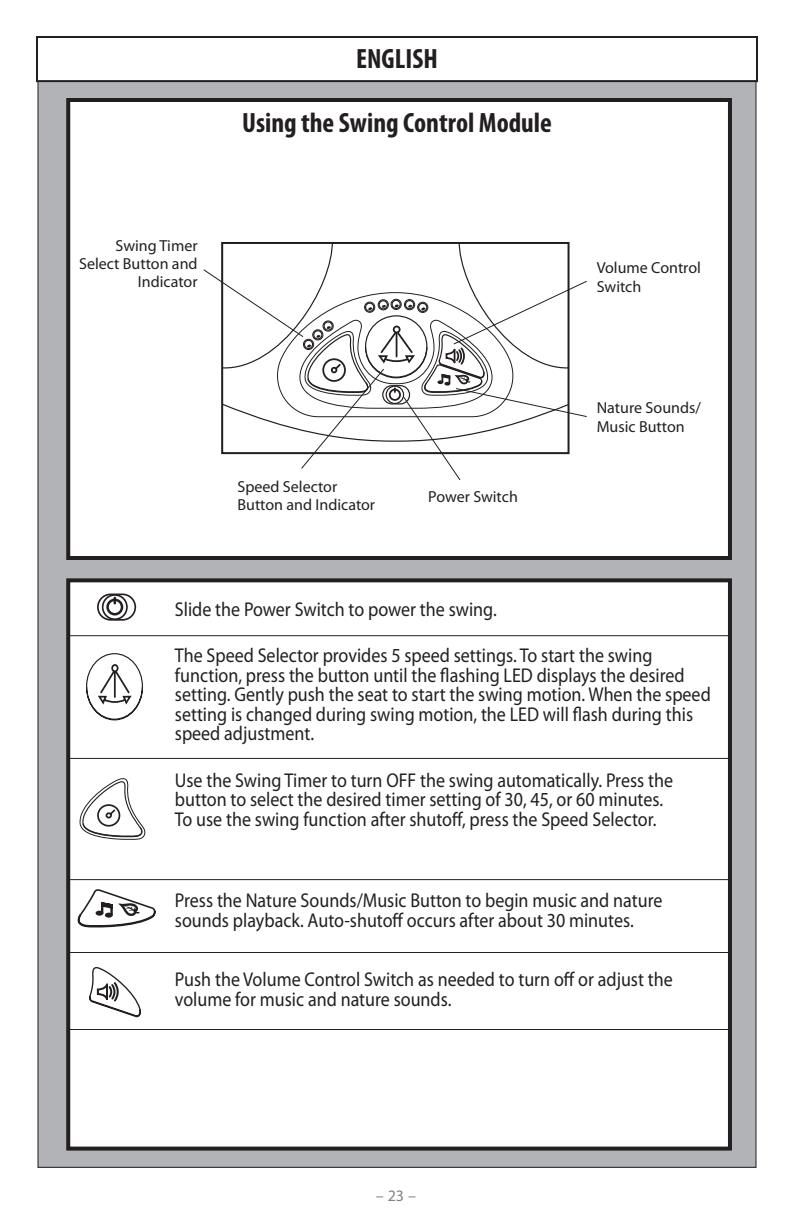
<style>
.page{position:relative;width:792px;height:1224px;background:#fff}
.page>*{position:absolute;margin:0;border:0;box-sizing:border-box;transform-origin:0 0}
.ParaTitle12ptC{font:700 condensed 28px "Myriad Pro";color:#231f20}
.Body_Copy{font:20px/19.6px "Myriad Pro";color:#231f20;scale:.9 1}
.ParaFig8ptL{font:16px/18px "Myriad Pro";color:#231f20}
.t1{font:16px "Myriad Pro";color:#808285}
</style>
<div class="page">
<div style="left:38px;top:39px;width:718px;height:1128px;background:#b2b3b7"></div>
<div style="left:68px;top:100px;width:662px;height:458px;background:#fff"></div>
<div style="left:66px;top:98px;width:666px;height:462px;border:4px solid #231f20"></div>
<div style="left:68px;top:580px;width:662px;height:569px;background:#fff"></div>
<div style="left:66px;top:578px;width:666px;height:573px;border:4px solid #231f20"></div>
<svg style="left:203px;top:243px;width:384px;height:238px"></svg>
<div style="left:102px;top:594px;width:26px;height:26px;border:2px solid #231f20;border-radius:50%"></div>
<div style="left:106px;top:599px;width:17px;height:17px;border:3px solid #231f20;border-radius:50%"></div>
<div style="left:97px;top:594px;width:39px;height:27px;border:2px solid #231f20;border-radius:13px"></div>
<svg style="left:86px;top:653px;width:57px;height:68px"></svg>
<svg style="left:76px;top:778px;width:81px;height:150px"></svg>
<svg style="left:89px;top:967px;width:52px;height:51px"></svg>
<div style="left:37px;top:37px;width:720px;height:44px;background:#fff"></div>
<div style="left:36px;top:36px;width:722px;height:46px;border:2px solid #231f20"></div>
<hr style="left:67px;top:635px;width:662px;height:1px;background:#231f20">
<hr style="left:67px;top:758px;width:662px;height:1px;background:#231f20">
<hr style="left:67px;top:879px;width:662px;height:1px;background:#231f20">
<hr style="left:67px;top:952px;width:662px;height:1px;background:#231f20">
<hr style="left:67px;top:1029px;width:662px;height:1px;background:#231f20">
<p class="ParaTitle12ptC" style="left:356px;top:43px;width:83px">ENGLISH</p>
<p class="ParaFig8ptL" style="left:79px;top:237px;width:120px;text-align:right">Swing Timer<br>Select Button and<br>Indicator</p>
<p class="ParaTitle12ptC" style="left:242px;top:107px;width:311px">Using the Swing Control Module</p>
<p class="ParaFig8ptL" style="left:238px;top:478px;width:139px">Speed Selector<br>Button and Indicator</p>
<p class="ParaFig8ptL" style="left:428px;top:488px;width:91px">Power Switch</p>
<p class="ParaFig8ptL" style="left:597px;top:258px;width:106px;line-height:19.2px">Volume Control<br>Switch</p>
<p class="ParaFig8ptL" style="left:597px;top:398px;width:106px;line-height:19.2px">Nature Sounds/<br>Music Button</p>
<p class="Body_Copy" style="left:175px;top:599px;width:359px">Slide the Power Switch to power the swing.</p>
<p class="Body_Copy" style="left:175px;top:646px;width:597px">The Speed Selector provides 5 speed settings. To start the swing function, press the button until the flashing LED displays the desired setting. Gently push the seat to start the swing motion. When the speed setting is changed during swing motion, the LED will flash during this speed adjustment.</p>
<p class="Body_Copy" style="left:175px;top:771px;width:555px">Use the Swing Timer to turn OFF the swing automatically. Press the button to select the desired timer setting of 30, 45, or 60 minutes.<br>To use the swing function after shutoff, press the Speed Selector.</p>
<p class="Body_Copy" style="left:175px;top:891px;width:543px">Press the Nature Sounds/Music Button to begin music and nature sounds playback. Auto-shutoff occurs after about 30 minutes.</p>
<p class="Body_Copy" style="left:175px;top:970px;width:555px">Push the Volume Control Switch as needed to turn off or adjust the volume for music and nature sounds.</p>
<p class="t1" style="left:376px;top:1187px;width:42px">– 23 –</p>
</div>
